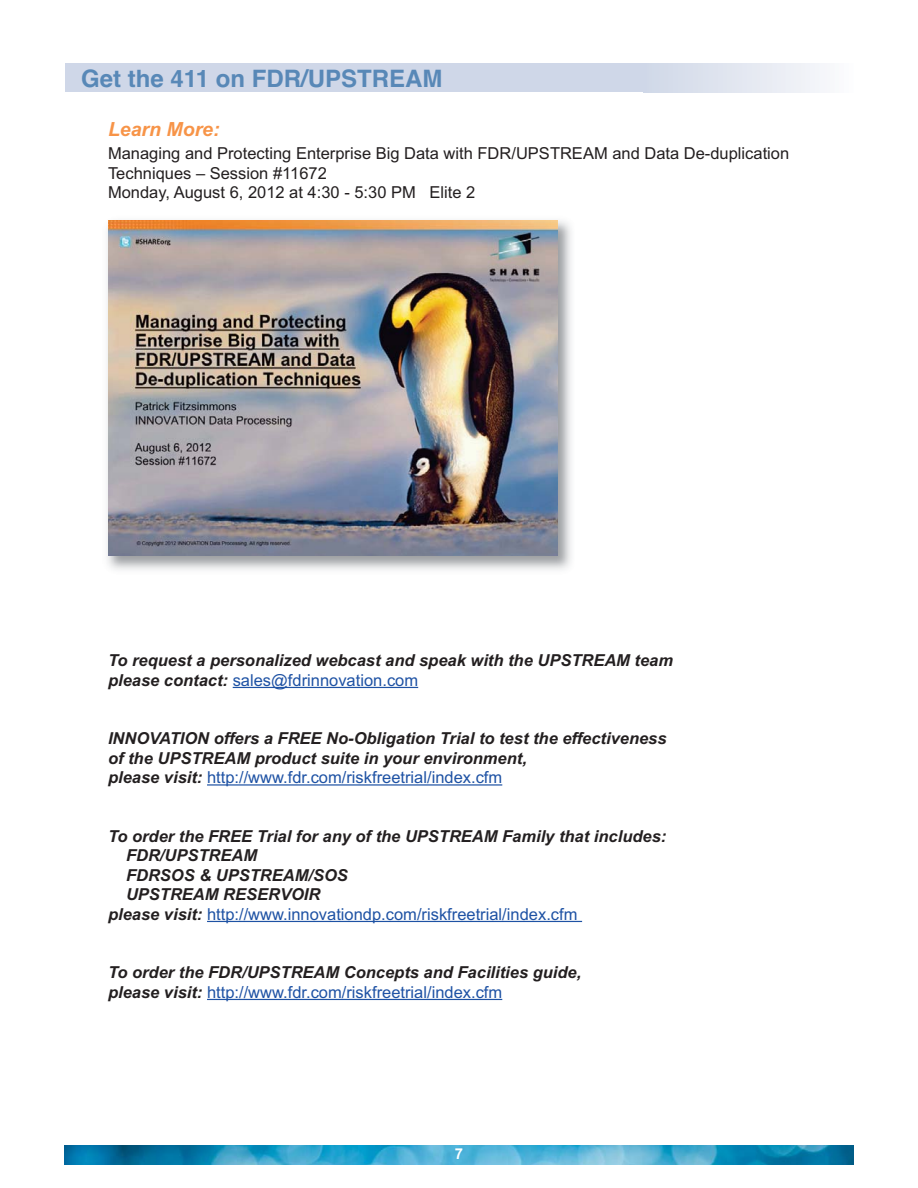
<style>
.page{position:relative;width:918px;height:1188px;background:#fff}
.page>*{position:absolute;margin:0;border:0;box-sizing:border-box;transform-origin:0 0}
.t1{font:700 24px "Helvetica";color:#5888b7}
.t2{font:italic 700 19.5px "Arial";color:#f79448}
.t3{font:italic 700 16.5px/19.5px "Arial";color:#231f20}
.t4{font:16.5px/19.5px "Arial";color:#231f20}
.t5{font:16.5px "Arial";color:#1e52a4}
.t6{font:700 15px "Arial";color:#fff}
.s1{font-weight:400;font-style:normal;color:#1e52a4}
.s2{font-weight:700;font-style:italic;color:#231f20}
</style>
<div class="page">
<div style="left:644px;top:64px;width:209px;height:28px;background:linear-gradient(to right,#cfd7e7,#fbfbfd)"></div>
<div style="left:65px;top:64px;width:582px;height:28px;background:#cfd7e8"></div>
<img style="left:65px;top:1145px;width:788px;height:19px">
<hr style="left:233px;top:687px;width:185px;height:1px;background:#1e52a4">
<hr style="left:207px;top:784px;width:295px;height:2px;background:#1e52a4">
<hr style="left:207px;top:921px;width:375px;height:1px;background:#1e52a4">
<hr style="left:207px;top:999px;width:295px;height:1px;background:#1e52a4">
<img style="left:107px;top:220px;width:464px;height:350px">
<img style="left:108px;top:220px;width:449px;height:336px">
<h1 class="t1" style="left:81px;top:69px;width:363px">Get the 411 on FDR/UPSTREAM</h1>
<p class="t2" style="left:108px;top:122px;width:113px">Learn More:</p>
<p class="t4" style="left:108px;top:145px;width:683px">Managing and Protecting Enterprise Big Data with FDR/UPSTREAM and Data De-duplication<br>Techniques – Session #11672<br>Monday, August 6, 2012 at 4:30 - 5:30 PM Elite 2</p>
<p class="t3" style="left:108px;top:652px;width:567px">To request a personalized webcast and speak with the UPSTREAM team please contact: <span class="s1">sales@fdrinnovation.com</span></p>
<p class="t3" style="left:108px;top:730px;width:560px">INNOVATION offers a FREE No-Obligation Trial to test the effectiveness of the UPSTREAM product suite in your environment,<br>please visit: <span class="s1">http://www.fdr.com/riskfreetrial/index.cfm</span></p>
<p class="t3" style="left:108px;top:828px;width:560px">To order the FREE Trial for any of the UPSTREAM Family that includes:</p>
<p class="t3" style="left:126px;top:847px;width:133px">FDR/UPSTREAM</p>
<p class="t3" style="left:126px;top:867px;width:223px">FDRSOS &amp; UPSTREAM/SOS</p>
<p class="t3" style="left:126px;top:886px;width:196px">UPSTREAM RESERVOIR</p>
<p class="t5" style="left:108px;top:908px;width:471px"><span class="s2">please visit:</span> http://www.innovationdp.com/riskfreetrial/index.cfm</p>
<p class="t3" style="left:108px;top:964px;width:475px">To order the FDR/UPSTREAM Concepts and Facilities guide, please visit: <span class="s1">http://www.fdr.com/riskfreetrial/index.cfm</span></p>
<p class="t6" style="left:455px;top:1149px;width:10px">7</p>
</div>
